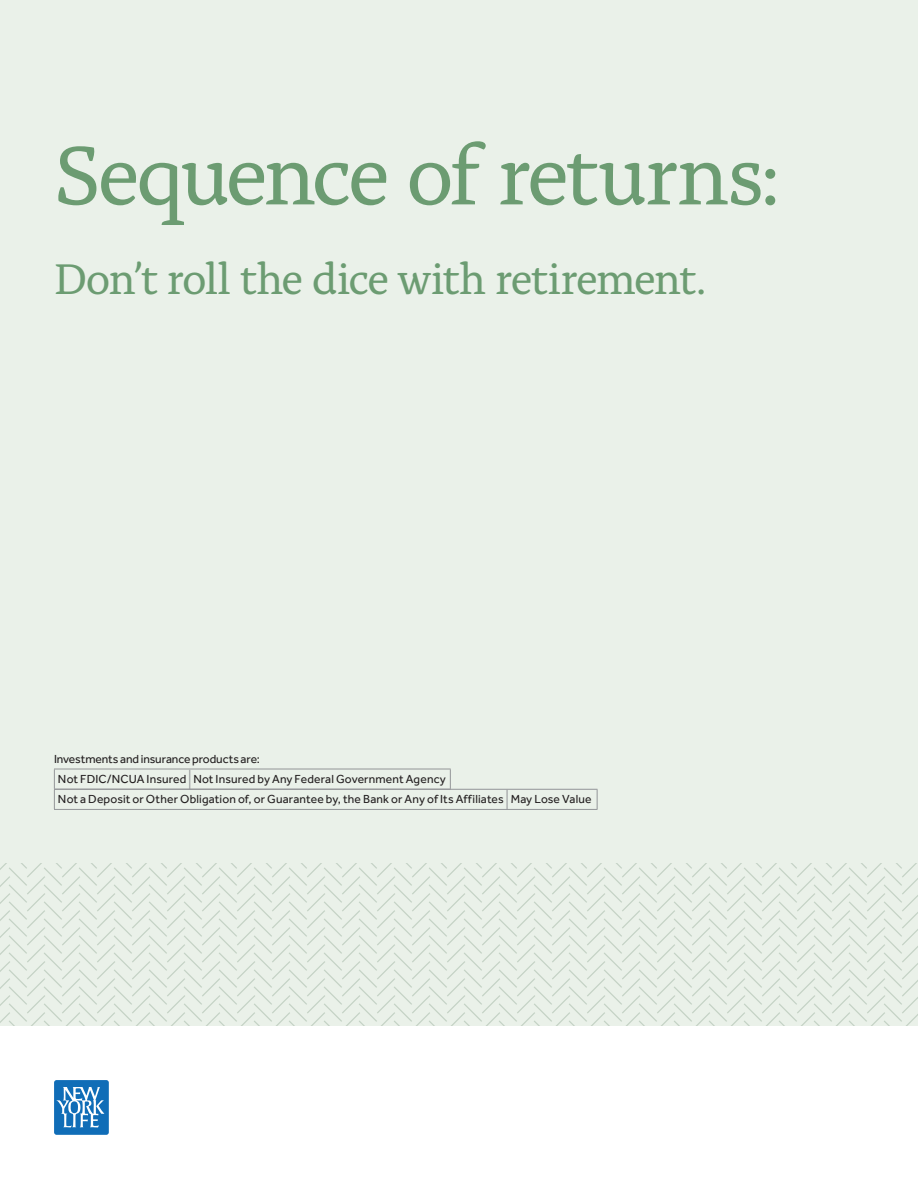
<style>
.page{position:relative;width:918px;height:1188px;background:#fff}
.page>*{position:absolute;margin:0;border:0;box-sizing:border-box;transform-origin:0 0}
.t1{font:87px "Alda Pro";letter-spacing:-.045em;color:#6c9c72}
.t2{font:45px "Alda Pro";letter-spacing:-.04em;color:#6c9c72}
.t3{font:12px/20px "NYLIC Effra";letter-spacing:.01em;color:#231f20}
.s1{font-size:19.5px;color:#939598}
</style>
<div class="page">
<div style="left:0;top:0;width:918px;height:1026px;background:#eaf1e9"></div>
<svg style="left:0;top:864px;width:918px;height:162px"></svg>
<svg style="left:54px;top:1080px;width:55px;height:55px;background:#438cc6"></svg>
<hr style="left:54px;top:769px;width:397px;height:1px;background:#939598">
<svg style="left:450px;top:769px;width:1px;height:20px"></svg>
<hr style="left:54px;top:789px;width:544px;height:1px;background:#939598">
<svg style="left:54px;top:769px;width:1px;height:40px"></svg>
<svg style="left:597px;top:790px;width:1px;height:19px"></svg>
<hr style="left:54px;top:809px;width:544px;height:1px;background:#939598">
<h1 class="t1" style="left:54px;top:111px;width:728px">Sequence of returns:</h1>
<h2 class="t2" style="left:54px;top:246px;width:654px">Don’t roll the dice with retirement.</h2>
<p class="t3" style="left:58px;top:749px;width:535px;text-indent:-4px">Investments and insurance products are:<br>Not FDIC/NCUA Insured <span class="s1">|</span> Not Insured by Any Federal Government Agency<br>Not a Deposit or Other Obligation of, or Guarantee by, the Bank or Any of Its Affiliates <span class="s1">|</span> May Lose Value</p>
</div>
